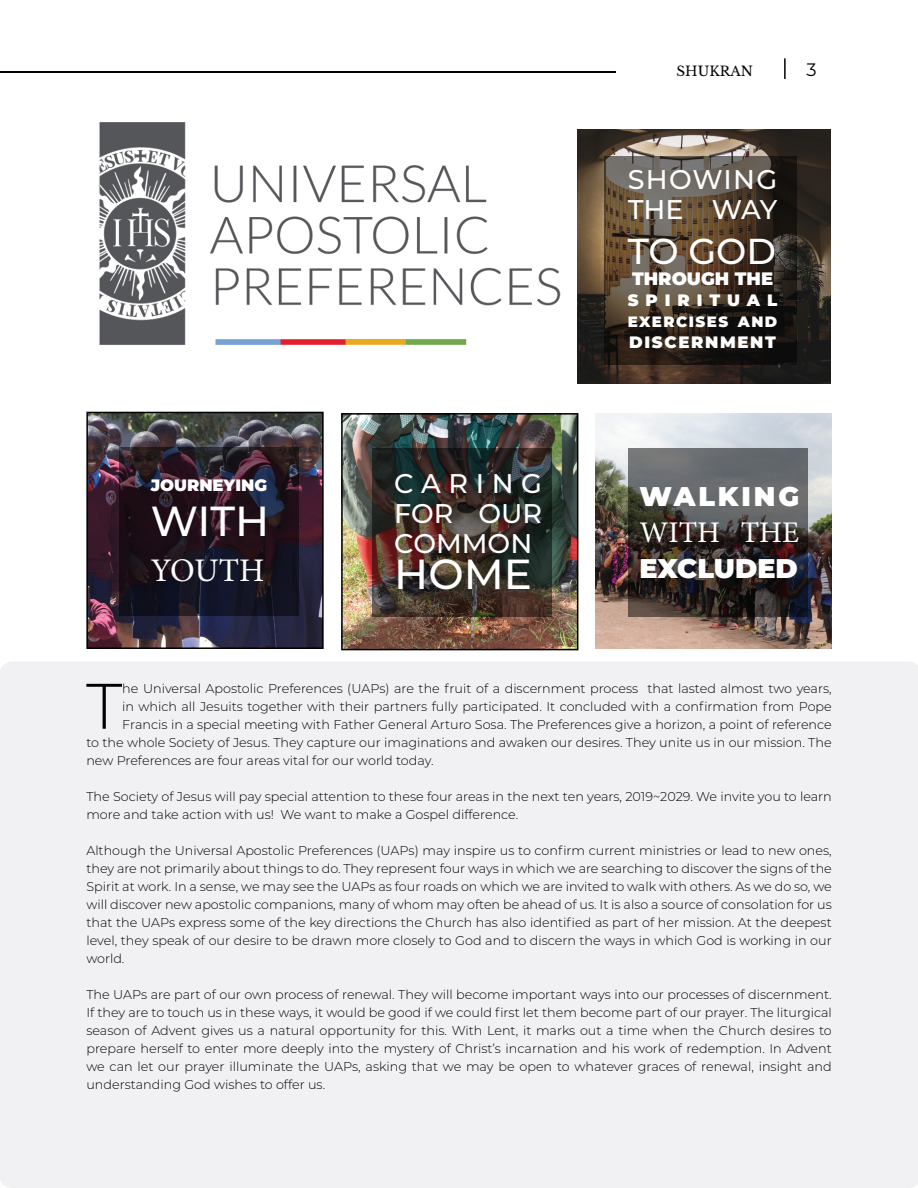
<style>
.page{position:relative;width:918px;height:1188px;background:#fff}
.page>*{position:absolute;margin:0;border:0;box-sizing:border-box;transform-origin:0 0}
.t1{font:300 64.2px "Montserrat";color:#000}
.t2{font:500 42px "Montserrat";color:#fff}
.t3{font:500 36px "Montserrat";color:#fff}
.t4{font:33px "Minion Pro";letter-spacing:-.005em;color:#fff}
.t5{font:30px "Minion Pro";color:#fff}
.t6{font:500 27px/30px "Montserrat";color:#fff;text-align:justify}
.t7{font:500 27px/30px "Montserrat";letter-spacing:.03em;color:#fff}
.t8{font:900 27px "Montserrat";color:#fff}
.t9{font:900 27px "Montserrat";letter-spacing:.105em;color:#fff}
.t10{font:900 18px "Montserrat";color:#fff}
.t11{font:18px "Montserrat";color:#000}
.t12{font:900 16.5px "Montserrat";letter-spacing:.1em;color:#fff}
.t13{font:900 16.5px "Montserrat";color:#fff}
.t14{font:900 16.5px "Montserrat";letter-spacing:.425em;color:#fff}
.t15{font:900 15px "Montserrat";letter-spacing:.1em;color:#fff}
.t16{font:13.5px "Libre Baskerville";color:#010101}
.t17{font:300 12.75px/18px "Montserrat";color:#000;text-align:justify}
</style>
<div class="page">
<hr style="left:784px;top:58px;width:2px;height:21px;background:#000">
<hr style="left:0;top:71px;width:616px;height:2px;background:#000">
<div style="left:0;top:662px;width:918px;height:526px;background:#f1f1f3"></div>
<img style="left:577px;top:130px;width:254px;height:253px">
<svg style="left:604px;top:157px;width:193px;height:208px;background:#453a2f"></svg>
<img style="left:596px;top:413px;width:236px;height:236px">
<svg style="left:629px;top:448px;width:179px;height:169px;background:#454242"></svg>
<img style="left:344px;top:416px;width:231px;height:231px">
<div style="left:341px;top:413px;width:237px;height:237px;border:2px solid #000"></div>
<svg style="left:373px;top:448px;width:179px;height:169px;background:#362f29"></svg>
<img style="left:89px;top:415px;width:232px;height:231px">
<div style="left:86px;top:412px;width:238px;height:237px;border:2px solid #000"></div>
<svg style="left:119px;top:447px;width:180px;height:169px;background:#201622"></svg>
<img style="left:98px;top:122px;width:480px;height:222px">
<p class="t16" style="left:677px;top:63px;width:78px">SHUKRAN</p>
<h3 class="t11" style="left:807px;top:57px;width:12px">3</h3>
<p class="t13" style="left:151px;top:474px;width:118px">JOURNEYING</p>
<h2 class="t2" style="left:151px;top:493px;width:120px">WITH</h2>
<h3 class="t4" style="left:151px;top:548px;width:115px">YOUTH</h3>
<h3 class="t6" style="left:394px;top:467px;width:149px">CARING FOR OUR COMMON</h3>
<h2 class="t2" style="left:394px;top:546px;width:139px">HOME</h2>
<h3 class="t7" style="left:628px;top:164px;width:151px">SHOWING<br>THE WAY</h3>
<h3 class="t3" style="left:628px;top:228px;width:150px">TO GOD</h3>
<h3 class="t10" style="left:632px;top:267px;width:143px">THROUGH THE</h3>
<p class="t14" style="left:628px;top:290px;width:151px">SPIRITUAL</p>
<p class="t15" style="left:628px;top:312px;width:151px">EXERCISES AND</p>
<p class="t12" style="left:629px;top:332px;width:148px">DISCERNMENT</p>
<h3 class="t9" style="left:639px;top:479px;width:161px">WALKING</h3>
<h3 class="t5" style="left:639px;top:513px;width:161px">WITH THE</h3>
<h3 class="t8" style="left:639px;top:551px;width:160px">EXCLUDED</h3>
<h1 class="t1" style="left:86px;top:662px;width:38px">T</h1>
<p class="t17" style="left:122px;top:679px;width:711px">he Universal Apostolic Preferences (UAPs) are the fruit of a discernment process that lasted almost two years,</p>
<p class="t17" style="left:122px;top:697px;width:711px">in which all Jesuits together with their partners fully participated. It concluded with a confirmation from Pope</p>
<p class="t17" style="left:122px;top:715px;width:711px">Francis in a special meeting with Father General Arturo Sosa. The Preferences give a horizon, a point of reference</p>
<p class="t17" style="left:86px;top:733px;width:747px">to the whole Society of Jesus. They capture our imaginations and awaken our desires. They unite us in our mission. The</p>
<p class="t17" style="left:86px;top:751px;width:349px">new Preferences are four areas vital for our world today.</p>
<p class="t17" style="left:86px;top:787px;width:747px">The Society of Jesus will pay special attention to these four areas in the next ten years, 2019~2029. We invite you to learn more and take action with us! We want to make a Gospel difference.</p>
<p class="t17" style="left:86px;top:841px;width:747px">Although the Universal Apostolic Preferences (UAPs) may inspire us to confirm current ministries or lead to new ones, they are not primarily about things to do. They represent four ways in which we are searching to discover the signs of the Spirit at work. In a sense, we may see the UAPs as four roads on which we are invited to walk with others. As we do so, we will discover new apostolic companions, many of whom may often be ahead of us. It is also a source of consolation for us that the UAPs express some of the key directions the Church has also identified as part of her mission. At the deepest level, they speak of our desire to be drawn more closely to God and to discern the ways in which God is working in our world.</p>
<p class="t17" style="left:86px;top:985px;width:747px">The UAPs are part of our own process of renewal. They will become important ways into our processes of discernment.<br>If they are to touch us in these ways, it would be good if we could first let them become part of our prayer. The liturgical season of Advent gives us a natural opportunity for this. With Lent, it marks out a time when the Church desires to prepare herself to enter more deeply into the mystery of Christ’s incarnation and his work of redemption. In Advent we can let our prayer illuminate the UAPs, asking that we may be open to whatever graces of renewal, insight and understanding God wishes to offer us.</p>
</div>
